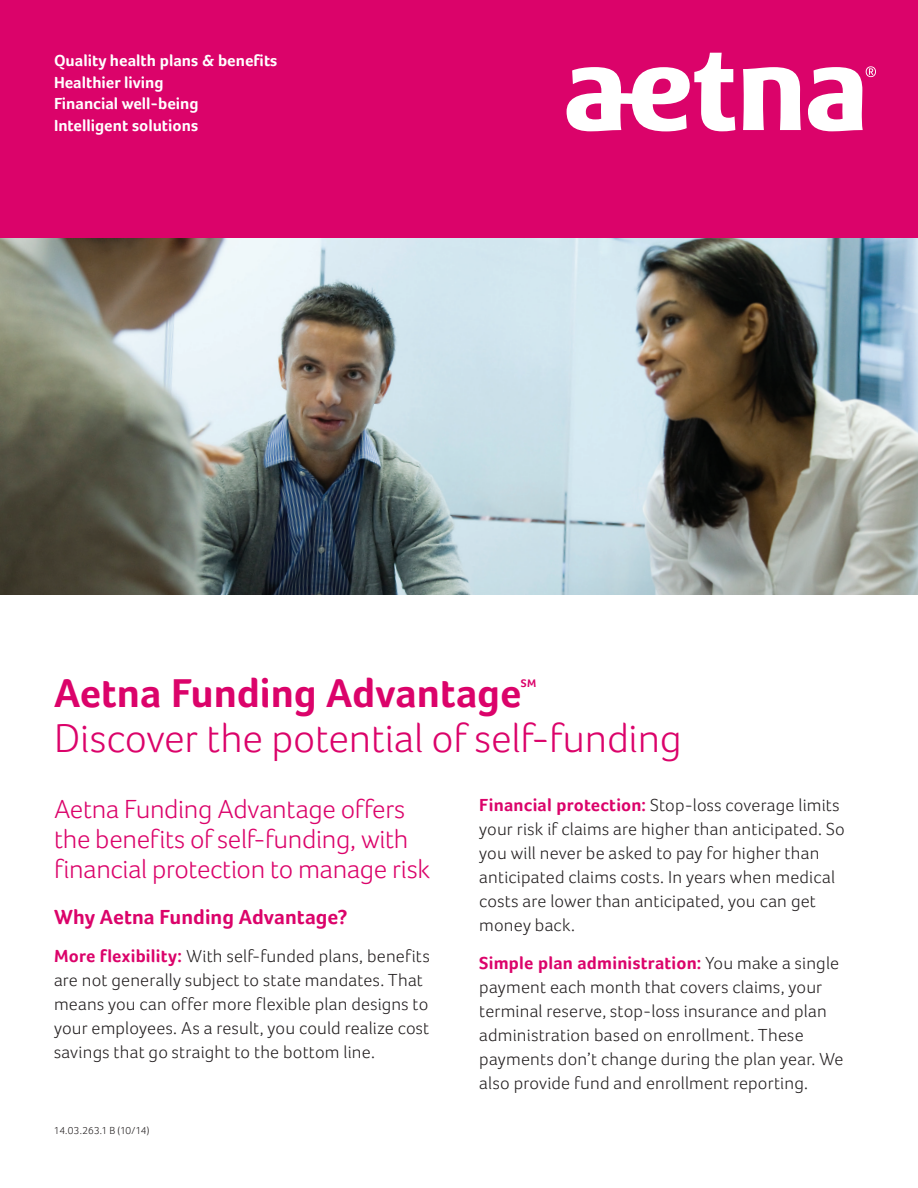
<style>
.page{position:relative;width:918px;height:1188px;background:#fff}
.page>*{position:absolute;margin:0;border:0;box-sizing:border-box;transform-origin:0 0}
.Product_Name_or_Prog{font:300 41.4px "Foco";letter-spacing:-.005em;color:#db036a}
.Product_Name_or_Prog-2{font:700 41.4px "Foco";letter-spacing:-.005em;color:#db036a}
.Color_Header{font:300 27px/30px "Foco";letter-spacing:-.015em;color:#db036a}
.Color_Header-2{font:700 21px "Foco";color:#db036a}
.Secondary_Bullet_Lis{font:300 18px/24px "Foco";letter-spacing:.01em;color:#231f20}
.Organizing_Principle{font:700 16.5px "Foco";color:#fff}
.Product_Name_or_Prog-3{font:700 11.4px "Foco";color:#db036a}
.Copyright_Part_Numbe{font:300 10.5px "Foco";letter-spacing:-.005em;color:#231f20}
.s1{font-weight:700;color:#db036a}
</style>
<div class="page">
<img style="left:0;top:238px;width:918px;height:357px">
<div style="left:0;top:0;width:918px;height:238px;background:#db036a"></div>
<svg style="left:567px;top:53px;width:309px;height:78px"></svg>
<p class="Organizing_Principle" style="left:54px;top:51px;width:225px">Quality health plans &amp; benefits</p>
<p class="Organizing_Principle" style="left:54px;top:72px;width:111px">Healthier living</p>
<p class="Organizing_Principle" style="left:54px;top:94px;width:146px">Financial well-being</p>
<p class="Organizing_Principle" style="left:54px;top:116px;width:146px">Intelligent solutions</p>
<p class="Product_Name_or_Prog-2" style="left:54px;top:669px;width:469px">Aetna Funding Advantage</p>
<p class="Product_Name_or_Prog-3" style="left:521px;top:677px;width:17px">SM</p>
<p class="Product_Name_or_Prog" style="left:54px;top:714px;width:629px">Discover the potential of self-funding</p>
<p class="Color_Header" style="left:54px;top:794px;width:378px">Aetna Funding Advantage offers the benefits of self-funding, with financial protection to manage risk</p>
<p class="Color_Header-2" style="left:54px;top:904px;width:295px">Why Aetna Funding Advantage?</p>
<p class="Secondary_Bullet_Lis" style="left:54px;top:944px;width:377px"><span class="s1">More flexibility:</span> With self-funded plans, benefits are not generally subject to state mandates. That means you can offer more flexible plan designs to your employees. As a result, you could realize cost savings that go straight to the bottom line.</p>
<p class="Copyright_Part_Numbe" style="left:54px;top:1124px;width:97px">14.03.263.1 B (10/14)</p>
<p class="Secondary_Bullet_Lis" style="left:479px;top:793px;width:367px"><span class="s1">Financial protection:</span> Stop-loss coverage limits your risk if claims are higher than anticipated. So you will never be asked to pay for higher than anticipated claims costs. In years when medical costs are lower than anticipated, you can get money back.</p>
<p class="Secondary_Bullet_Lis" style="left:479px;top:951px;width:366px"><span class="s1">Simple plan administration:</span> You make a single payment each month that covers claims, your terminal reserve, stop-loss insurance and plan administration based on enrollment. These payments don’t change during the plan year. We also provide fund and enrollment reporting.</p>
</div>
